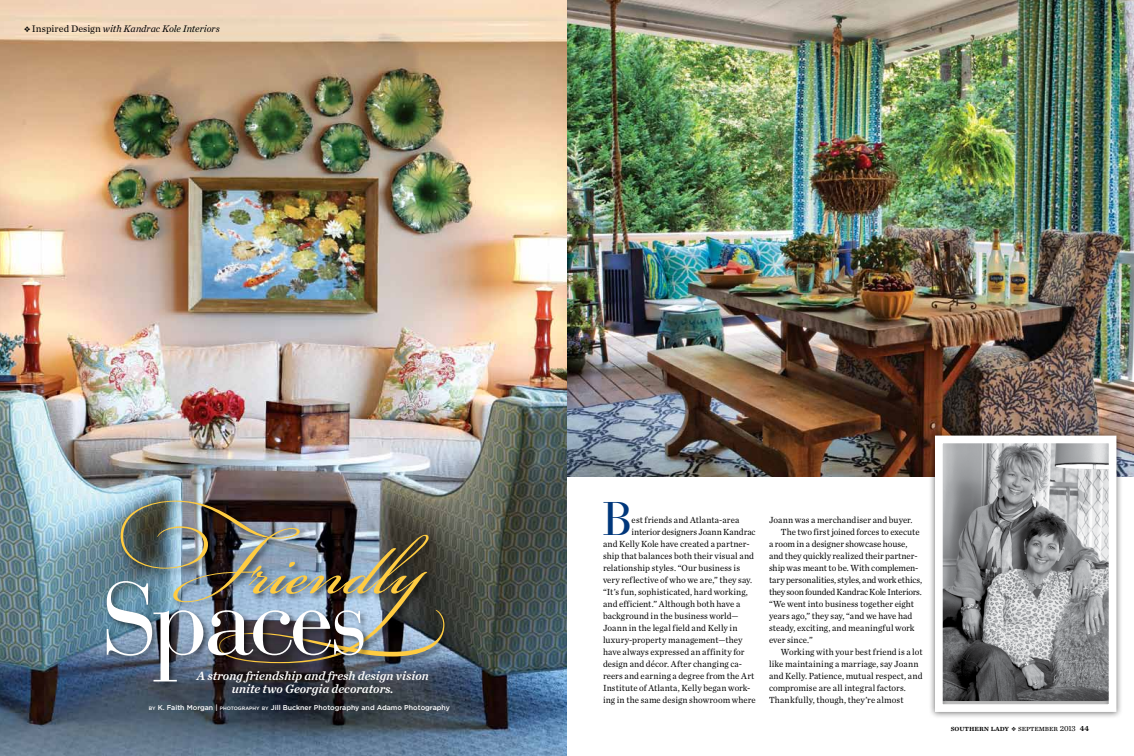
<style>
.page{position:relative;width:1134px;height:756px;background:#fff}
.page>*{position:absolute;margin:0;border:0;box-sizing:border-box;transform-origin:0 0}
.t1{font:102.3px "Bickham Script Pro";color:#ffcc41}
.t2{font:101.5px "Bauer Bodoni";letter-spacing:-.05em;color:#fff}
.t3{font:46.9px "Bauer Bodoni";color:#00377b}
.t4{font:italic 12.5px/13.5px "Chronicle Text G1 Semi";color:#fff;text-align:center}
.t5{font:italic 10px "Chronicle Text G1";letter-spacing:-.005em;color:#000}
.t6{font:9.2px "Chronicle Text G1";color:#000;scale:.96 1}
.t7{font:9.2px "Chronicle Text G1";letter-spacing:.02em;color:#000;scale:.96 1}
.t8{font:9.2px "Chronicle Text G1";letter-spacing:-.035em;color:#000;scale:.96 1}
.t9{font:9.2px "Chronicle Text G1";letter-spacing:-.02em;color:#000;scale:.96 1}
.t10{font:8px "Chronicle Text G1 Semi";color:#000}
.t11{font:500 7px "Gotham";color:#fff}
.s1{font-style:normal}
.s2{font-size:4.9px}
.s3{font-family:"Chronicle Text G1"}
</style>
<div class="page">
<img style="left:0;top:0;width:567px;height:756px">
<div style="left:118px;top:499px;width:335px;height:173px;background:#000;opacity:.55"></div>
<div style="left:104px;top:579px;width:268px;height:111px;background:#000;opacity:.55"></div>
<img style="left:567px;top:0;width:567px;height:476px">
<div style="left:928px;top:429px;width:195px;height:289px;background:#000;opacity:.55"></div>
<img style="left:944px;top:445px;width:163px;height:255px">
<div style="left:935px;top:436px;width:181px;height:276px;border:8px solid #fff"></div>
<p class="t5" style="left:24px;top:21px;width:197px">❖ <span class="s1">Inspired Design</span> with Kandrac Kole Interiors</p>
<h1 class="t1" style="left:117px;top:498px;width:502px">Friendly</h1>
<h2 class="t2" style="left:101px;top:559px;width:269px">Spaces</h2>
<h3 class="t4" style="left:197px;top:668px;width:234px">A strong friendship and fresh design vision unite two Georgia decorators.</h3>
<p class="t11" style="left:149px;top:704px;width:303px"><span class="s2">BY</span> K. Faith Morgan | <span class="s2">PHOTOGRAPHY BY</span> Jill Buckner Photography and Adamo Photography</p>
<h3 class="t3" style="left:603px;top:491px;width:30px">B</h3>
<p class="t6" style="left:632px;top:513px;width:114px">est friends and Atlanta-area</p>
<p class="t9" style="left:632px;top:525px;width:131px">interior designers Joann Kandrac</p>
<p class="t6" style="left:603px;top:537px;width:154px">and Kelly Kole have created a partner-</p>
<p class="t6" style="left:603px;top:549px;width:159px">ship that balances both their visual and</p>
<p class="t6" style="left:603px;top:561px;width:144px">relationship styles. “Our business is</p>
<p class="t6" style="left:603px;top:573px;width:157px">very reflective of who we are,” they say.</p>
<p class="t6" style="left:603px;top:585px;width:153px">“It’s fun, sophisticated, hard working,</p>
<p class="t6" style="left:603px;top:597px;width:145px">and efficient.” Although both have a</p>
<p class="t6" style="left:603px;top:609px;width:143px">background in the business world—</p>
<p class="t6" style="left:603px;top:621px;width:142px">Joann in the legal field and Kelly in</p>
<p class="t6" style="left:603px;top:633px;width:147px">luxury-property management—they</p>
<p class="t6" style="left:603px;top:645px;width:149px">have always expressed an affinity for</p>
<p class="t6" style="left:603px;top:657px;width:147px">design and décor. After changing ca-</p>
<p class="t7" style="left:603px;top:669px;width:159px">reers and earning a degree from the Art</p>
<p class="t6" style="left:603px;top:681px;width:155px">Institute of Atlanta, Kelly began work-</p>
<p class="t6" style="left:603px;top:693px;width:161px">ing in the same design showroom where</p>
<p class="t6" style="left:769px;top:513px;width:151px">Joann was a merchandiser and buyer.</p>
<p class="t6" style="left:781px;top:525px;width:146px">The two first joined forces to execute</p>
<p class="t6" style="left:769px;top:537px;width:146px">a room in a designer showcase house,</p>
<p class="t6" style="left:769px;top:549px;width:156px">and they quickly realized their partner-</p>
<p class="t6" style="left:769px;top:561px;width:157px">ship was meant to be. With complemen-</p>
<p class="t6" style="left:769px;top:573px;width:161px">tary personalities, styles, and work ethics,</p>
<p class="t8" style="left:769px;top:585px;width:161px">they soon founded Kandrac Kole Interiors.</p>
<p class="t6" style="left:769px;top:597px;width:153px">“We went into business together eight</p>
<p class="t6" style="left:769px;top:609px;width:151px">years ago,” they say, “and we have had</p>
<p class="t6" style="left:769px;top:621px;width:153px">steady, exciting, and meaningful work</p>
<p class="t6" style="left:769px;top:633px;width:47px">ever since.”</p>
<p class="t6" style="left:781px;top:645px;width:149px">Working with your best friend is a lot</p>
<p class="t7" style="left:769px;top:657px;width:157px">like maintaining a marriage, say Joann</p>
<p class="t6" style="left:769px;top:669px;width:161px">and Kelly. Patience, mutual respect, and</p>
<p class="t6" style="left:769px;top:681px;width:144px">compromise are all integral factors.</p>
<p class="t7" style="left:769px;top:693px;width:142px">Thankfully, though, they’re almost</p>
<p class="t10" style="left:951px;top:723px;width:140px">Southern Lady ❖ <span class="s3">september 2013</span> 44</p>
</div>
